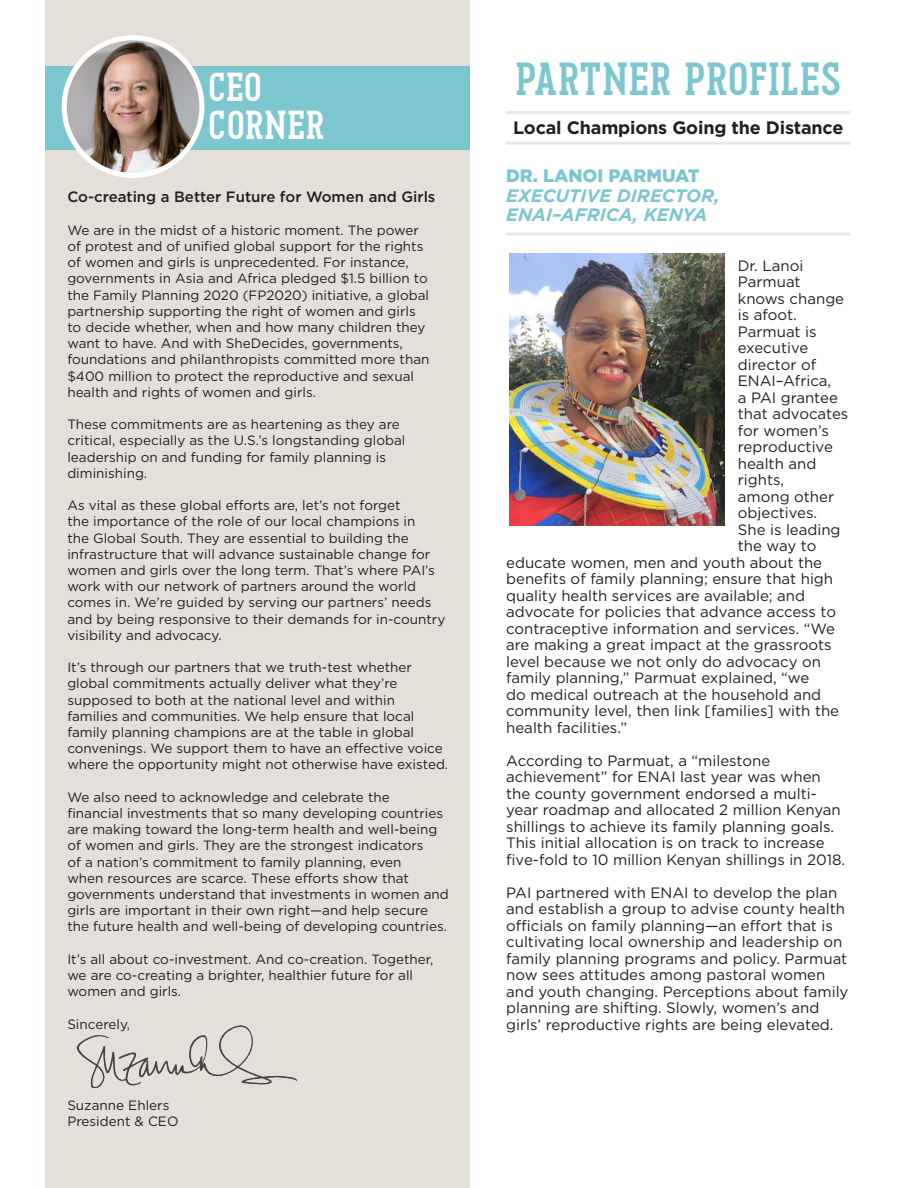
<style>
.page{position:relative;width:918px;height:1188px;background:#fff}
.page>*{position:absolute;margin:0;border:0;box-sizing:border-box;transform-origin:0 0}
.Normal__Web{font:46.5px "Pekora Bold Slab Serif";color:#7cc6cf}
.t1{font:40.5px/37.5px "Pekora Bold Slab Serif";color:#fff}
.t2{font:italic 700 18px "Gotham";color:#7cc6cf}
.Subhead{font:700 18px "Gotham";letter-spacing:-.01em;color:#231f20}
.t3{font:900 18px "Gotham";color:#7cc6cf}
.t4{font:15px/16.5px "Gotham";color:#231f20}
.t5{font:500 15px "Gotham";color:#231f20}
.t6{font:13.5px/16.2px "Gotham";color:#231f20}
</style>
<div class="page">
<div style="left:45px;top:0;width:424px;height:1188px;background:#e4dfd8"></div>
<hr style="left:506px;top:111px;width:345px;height:3px;background:#e6e7e9">
<hr style="left:506px;top:142px;width:344px;height:3px;background:#e6e7e9">
<img style="left:76px;top:1025px;width:222px;height:64px">
<div style="left:45px;top:66px;width:424px;height:83px;background:#7cc6cf"></div>
<img style="left:64px;top:38px;width:138px;height:137px;border-radius:69px">
<div style="left:62px;top:35px;width:142px;height:143px;border:5px solid #fff;border-radius:50%"></div>
<img style="left:509px;top:253px;width:215px;height:272px">
<hr style="left:506px;top:233px;width:344px;height:3px;background:#e6e7e9">
<p class="t1" style="left:208px;top:70px;width:118px">CEO<br>CORNER</p>
<p class="t5" style="left:67px;top:187px;width:370px">Co-creating a Better Future for Women and Girls</p>
<p class="t6" style="left:67px;top:222px;width:364px">We are in the midst of a historic moment. The power of protest and of unified global support for the rights of women and girls is unprecedented. For instance, governments in Asia and Africa pledged $1.5 billion to the Family Planning 2020 (FP2020) initiative, a global partnership supporting the right of women and girls to decide whether, when and how many children they want to have. And with SheDecides, governments, foundations and philanthropists committed more than $400 million to protect the reproductive and sexual health and rights of women and girls.</p>
<p class="t6" style="left:67px;top:416px;width:340px">These commitments are as heartening as they are critical, especially as the U.S.’s longstanding global leadership on and funding for family planning is diminishing.</p>
<p class="t6" style="left:67px;top:497px;width:380px">As vital as these global efforts are, let’s not forget<br>the importance of the role of our local champions in<br>the Global South. They are essential to building the infrastructure that will advance sustainable change for women and girls over the long term. That’s where PAI’s work with our network of partners around the world comes in. We’re guided by serving our partners’ needs and by being responsive to their demands for in-country visibility and advocacy.</p>
<p class="t6" style="left:67px;top:659px;width:382px">It’s through our partners that we truth-test whether global commitments actually deliver what they’re supposed to both at the national level and within families and communities. We help ensure that local family planning champions are at the table in global convenings. We support them to have an effective voice where the opportunity might not otherwise have existed.</p>
<p class="t6" style="left:67px;top:789px;width:383px">We also need to acknowledge and celebrate the<br>financial investments that so many developing countries are making toward the long-term health and well-being of women and girls. They are the strongest indicators<br>of a nation’s commitment to family planning, even<br>when resources are scarce. These efforts show that governments understand that investments in women and girls are important in their own right—and help secure the future health and well-being of developing countries.</p>
<p class="t6" style="left:67px;top:951px;width:368px">It’s all about co-investment. And co-creation. Together, we are co-creating a brighter, healthier future for all women and girls.</p>
<p class="t6" style="left:67px;top:1015px;width:64px">Sincerely,</p>
<p class="t6" style="left:67px;top:1096px;width:104px">Suzanne Ehlers</p>
<p class="t6" style="left:67px;top:1113px;width:113px">President &amp; CEO</p>
<p class="Normal__Web" style="left:515px;top:53px;width:328px">PARTNER PROFILES</p>
<p class="Subhead" style="left:513px;top:115px;width:332px">Local Champions Going the Distance</p>
<p class="t3" style="left:506px;top:164px;width:195px">DR. LANOI PARMUAT</p>
<p class="t2" style="left:506px;top:184px;width:215px">EXECUTIVE DIRECTOR,</p>
<p class="t2" style="left:506px;top:203px;width:202px">ENAI–AFRICA, KENYA</p>
<p class="t4" style="left:738px;top:257px;width:67px">Dr. Lanoi</p>
<p class="t4" style="left:738px;top:273px;width:64px">Parmuat</p>
<p class="t4" style="left:738px;top:290px;width:108px">knows change</p>
<p class="t4" style="left:738px;top:306px;width:61px">is afoot.</p>
<p class="t4" style="left:738px;top:323px;width:80px">Parmuat is</p>
<p class="t4" style="left:738px;top:339px;width:72px">executive</p>
<p class="t4" style="left:738px;top:356px;width:80px">director of</p>
<p class="t4" style="left:738px;top:372px;width:95px">ENAI–Africa,</p>
<p class="t4" style="left:738px;top:389px;width:102px">a PAI grantee</p>
<p class="t4" style="left:738px;top:405px;width:112px">that advocates</p>
<p class="t4" style="left:738px;top:422px;width:92px">for women’s</p>
<p class="t4" style="left:738px;top:438px;width:97px">reproductive</p>
<p class="t4" style="left:738px;top:455px;width:80px">health and</p>
<p class="t4" style="left:738px;top:471px;width:48px">rights,</p>
<p class="t4" style="left:738px;top:488px;width:98px">among other</p>
<p class="t4" style="left:738px;top:504px;width:81px">objectives.</p>
<p class="t4" style="left:738px;top:521px;width:104px">She is leading</p>
<p class="t4" style="left:738px;top:537px;width:80px">the way to</p>
<p class="t4" style="left:506px;top:554px;width:317px">educate women, men and youth about the</p>
<p class="t4" style="left:506px;top:570px;width:328px">benefits of family planning; ensure that high</p>
<p class="t4" style="left:506px;top:587px;width:300px">quality health services are available; and</p>
<p class="t4" style="left:506px;top:603px;width:331px">advocate for policies that advance access to</p>
<p class="t4" style="left:506px;top:620px;width:330px">contraceptive information and services. “We</p>
<p class="t4" style="left:506px;top:636px;width:327px">are making a great impact at the grassroots</p>
<p class="t4" style="left:506px;top:653px;width:316px">level because we not only do advocacy on</p>
<p class="t4" style="left:506px;top:669px;width:305px">family planning,” Parmuat explained, “we</p>
<p class="t4" style="left:506px;top:686px;width:317px">do medical outreach at the household and</p>
<p class="t4" style="left:506px;top:702px;width:334px">community level, then link [families] with the</p>
<p class="t4" style="left:506px;top:719px;width:123px">health facilities.”</p>
<p class="t4" style="left:506px;top:752px;width:340px">According to Parmuat, a “milestone achievement” for ENAI last year was when the county government endorsed a multi&shy;year roadmap and allocated 2 million Kenyan shillings to achieve its family planning goals.<br>This initial allocation is on track to increase five-fold to 10 million Kenyan shillings in 2018.</p>
<p class="t4" style="left:506px;top:884px;width:344px">PAI partnered with ENAI to develop the plan and establish a group to advise county health officials on family planning—an effort that is cultivating local ownership and leadership on family planning programs and policy. Parmuat now sees attitudes among pastoral women and youth changing. Perceptions about family planning are shifting. Slowly, women’s and girls’ reproductive rights are being elevated.</p>
</div>
